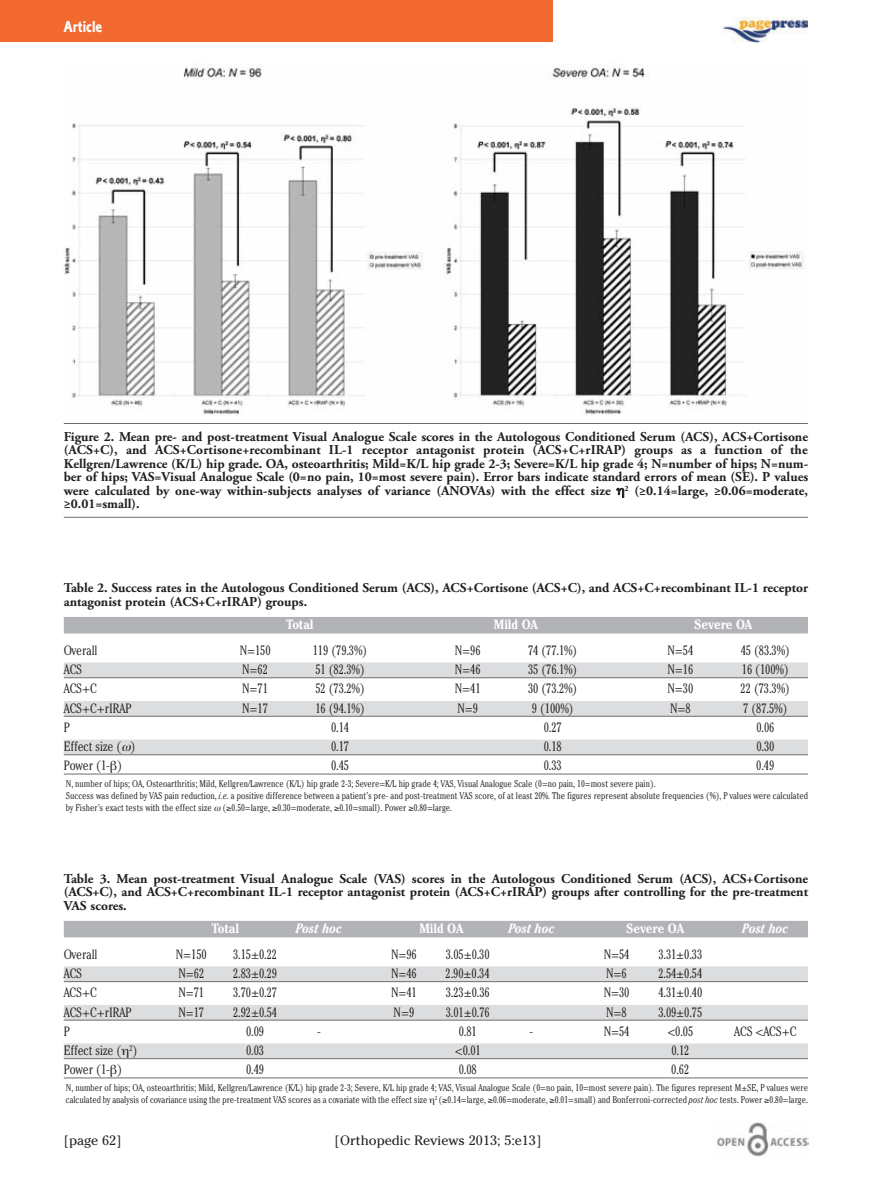
<style>
.page{position:relative;width:893px;height:1191px;background:#fff}
.page>*{position:absolute;margin:0;border:0;box-sizing:border-box;transform-origin:0 0}
.t1{font:16.5px "Corinthian Bold Condensed Plain";color:#fff}
.t2{font:700 13.5px/13.5px "Adobe Garamond Pro";color:#231f20;text-align:justify}
.t3{font:300 condensed 13.5px "Cheltenham";letter-spacing:-.01em;color:#231f20}
.t4{font:700 13.5px/13.5px "Adobe Garamond";color:#231f20}
.t5{font:700 condensed 13.5px "Cheltenham";letter-spacing:-.01em;color:#fff}
.t6{font:13.5px "Cheltenham";color:#231f20}
.t7{font:italic 700 condensed 13.5px "Cheltenham";letter-spacing:-.01em;color:#fff}
.t8{font:300 condensed 9.75px/12px "Cheltenham";color:#231f20}
.s1{font-style:italic}
</style>
<div class="page">
<div style="left:0;top:0;width:553px;height:42px;background:#f26a30"></div>
<img style="left:717px;top:1123px;width:91px;height:34px">
<img style="left:723px;top:17px;width:84px;height:26px">
<img style="left:64px;top:64px;width:740px;height:351px">
<hr style="left:64px;top:423px;width:744px;height:1px;background:#6c6d70">
<hr style="left:64px;top:517px;width:744px;height:1px;background:#6c6d70">
<div style="left:64px;top:617px;width:744px;height:16px;background:#b2b3b7"></div>
<div style="left:64px;top:662px;width:744px;height:15px;background:#dcdddf"></div>
<hr style="left:64px;top:677px;width:744px;height:1px;background:#6c6d70">
<div style="left:64px;top:701px;width:744px;height:15px;background:#dcdddf"></div>
<hr style="left:64px;top:716px;width:744px;height:1px;background:#6c6d70">
<div style="left:64px;top:739px;width:744px;height:15px;background:#dcdddf"></div>
<hr style="left:64px;top:754px;width:744px;height:1px;background:#6c6d70">
<hr style="left:64px;top:774px;width:744px;height:1px;background:#6c6d70">
<div style="left:64px;top:921px;width:744px;height:16px;background:#b2b3b7"></div>
<div style="left:64px;top:966px;width:744px;height:15px;background:#dcdddf"></div>
<hr style="left:64px;top:981px;width:744px;height:1px;background:#6c6d70">
<div style="left:64px;top:1005px;width:744px;height:15px;background:#dcdddf"></div>
<hr style="left:64px;top:1020px;width:744px;height:1px;background:#6c6d70">
<div style="left:64px;top:1043px;width:744px;height:15px;background:#dcdddf"></div>
<hr style="left:64px;top:1058px;width:744px;height:1px;background:#6c6d70">
<hr style="left:64px;top:1077px;width:744px;height:1px;background:#6c6d70">
<h1 class="t1" style="left:63px;top:21px;width:40px">Article</h1>
<p class="t2" style="left:64px;top:431px;width:746px">Figure 2. Mean pre- and post-treatment Visual Analogue Scale scores in the Autologous Conditioned Serum (ACS), ACS+Cortisone (ACS+C), and ACS+Cortisone+recombinant IL-1 receptor antagonist protein (ACS+C+rIRAP) groups as a function of the Kellgren/Lawrence (K/L) hip grade. OA, osteoarthritis; Mild=K/L hip grade 2-3; Severe=K/L hip grade 4; N=number of hips; N=num&shy;ber of hips; VAS=Visual Analogue Scale (0=no pain, 10=most severe pain). Error bars indicate standard errors of mean (SE). P values were calculated by one-way within-subjects analyses of variance (ANOVAs) with the effect size <sup>2</sup> (≥0.14=large, ≥0.06=moderate, ≥0.01=small).</p>
<h2 class="t4" style="left:64px;top:582px;width:746px">Table 2. Success rates in the Autologous Conditioned Serum (ACS), ACS+Cortisone (ACS+C), and ACS+C+recombinant IL-1 receptor antagonist protein (ACS+C+rIRAP) groups.</h2>
<h2 class="t5" style="left:286px;top:620px;width:29px">Total</h2>
<h2 class="t5" style="left:494px;top:620px;width:46px">Mild OA</h2>
<h2 class="t5" style="left:694px;top:620px;width:60px">Severe OA</h2>
<h2 class="t3" style="left:64px;top:645px;width:35px">Overall</h2>
<h2 class="t3" style="left:240px;top:645px;width:32px">N=150</h2>
<h2 class="t3" style="left:313px;top:645px;width:56px">119 (79.3%)</h2>
<h2 class="t3" style="left:455px;top:645px;width:27px">N=96</h2>
<h2 class="t3" style="left:528px;top:645px;width:51px">74 (77.1%)</h2>
<h2 class="t3" style="left:667px;top:645px;width:27px">N=54</h2>
<h2 class="t3" style="left:741px;top:645px;width:51px">45 (83.3%)</h2>
<h2 class="t3" style="left:64px;top:664px;width:20px">ACS</h2>
<h2 class="t3" style="left:242px;top:664px;width:27px">N=62</h2>
<h2 class="t3" style="left:315px;top:664px;width:51px">51 (82.3%)</h2>
<h2 class="t3" style="left:455px;top:664px;width:27px">N=46</h2>
<h2 class="t3" style="left:528px;top:664px;width:51px">35 (76.1%)</h2>
<h2 class="t3" style="left:667px;top:664px;width:27px">N=16</h2>
<h2 class="t3" style="left:742px;top:664px;width:49px">16 (100%)</h2>
<h2 class="t3" style="left:64px;top:684px;width:35px">ACS+C</h2>
<h2 class="t3" style="left:242px;top:684px;width:27px">N=71</h2>
<h2 class="t3" style="left:315px;top:684px;width:51px">52 (73.2%)</h2>
<h2 class="t3" style="left:455px;top:684px;width:27px">N=41</h2>
<h2 class="t3" style="left:528px;top:684px;width:51px">30 (73.2%)</h2>
<h2 class="t3" style="left:667px;top:684px;width:27px">N=30</h2>
<h2 class="t3" style="left:741px;top:684px;width:51px">22 (73.3%)</h2>
<h2 class="t3" style="left:64px;top:703px;width:69px">ACS+C+rIRAP</h2>
<h2 class="t3" style="left:242px;top:703px;width:27px">N=17</h2>
<h2 class="t3" style="left:315px;top:703px;width:51px">16 (94.1%)</h2>
<h2 class="t3" style="left:457px;top:703px;width:22px">N=9</h2>
<h2 class="t3" style="left:532px;top:703px;width:43px">9 (100%)</h2>
<h2 class="t3" style="left:670px;top:703px;width:22px">N=8</h2>
<h2 class="t3" style="left:743px;top:703px;width:46px">7 (87.5%)</h2>
<h2 class="t3" style="left:64px;top:722px;width:7px">P</h2>
<h2 class="t3" style="left:331px;top:722px;width:20px">0.14</h2>
<h2 class="t3" style="left:544px;top:722px;width:20px">0.27</h2>
<h2 class="t3" style="left:756px;top:722px;width:20px">0.06</h2>
<h2 class="t3" style="left:64px;top:741px;width:73px">Effect size ( )</h2>
<h2 class="t3" style="left:331px;top:741px;width:20px">0.17</h2>
<h2 class="t3" style="left:544px;top:741px;width:20px">0.18</h2>
<h2 class="t3" style="left:756px;top:741px;width:20px">0.30</h2>
<h2 class="t3" style="left:64px;top:761px;width:60px">Power (1- )</h2>
<h2 class="t3" style="left:331px;top:761px;width:20px">0.45</h2>
<h2 class="t3" style="left:544px;top:761px;width:20px">0.33</h2>
<h2 class="t3" style="left:756px;top:761px;width:20px">0.49</h2>
<p class="t8" style="left:66px;top:778px;width:744px">N, number of hips; OA, Osteoarthritis; Mild, Kellgren/Lawrence (K/L) hip grade 2-3; Severe=K/L hip grade 4; VAS, Visual Analogue Scale (0=no pain, 10=most severe pain).<br>Success was defined by VAS pain reduction, <span class="s1">i.e</span>. a positive difference between a patient’s pre- and post-treatment VAS score, of at least 20%. The figures represent absolute frequencies (%), P values were calculated by Fisher’s exact tests with the effect size (≥0.50=large, ≥0.30=moderate, ≥0.10=small). Power ≥0.80=large.</p>
<p class="t4" style="left:64px;top:872px;width:746px;text-align:justify">Table 3. Mean post-treatment Visual Analogue Scale (VAS) scores in the Autologous Conditioned Serum (ACS), ACS+Cortisone (ACS+C), and ACS+C+recombinant IL-1 receptor antagonist protein (ACS+C+rIRAP) groups after controlling for the pre-treatment VAS scores.</p>
<h2 class="t5" style="left:211px;top:923px;width:29px">Total</h2>
<h2 class="t7" style="left:296px;top:923px;width:48px">Post hoc</h2>
<h2 class="t5" style="left:419px;top:923px;width:46px">Mild OA</h2>
<h2 class="t7" style="left:508px;top:923px;width:48px">Post hoc</h2>
<h2 class="t5" style="left:626px;top:923px;width:60px">Severe OA</h2>
<h2 class="t7" style="left:742px;top:923px;width:48px">Post hoc</h2>
<h2 class="t3" style="left:64px;top:949px;width:35px">Overall</h2>
<h2 class="t3" style="left:176px;top:949px;width:32px">N=150</h2>
<h2 class="t3" style="left:233px;top:949px;width:45px">3.15±0.22</h2>
<h2 class="t3" style="left:391px;top:949px;width:27px">N=96</h2>
<h2 class="t3" style="left:446px;top:949px;width:45px">3.05±0.30</h2>
<h2 class="t3" style="left:604px;top:949px;width:27px">N=54</h2>
<h2 class="t3" style="left:658px;top:949px;width:45px">3.31±0.33</h2>
<h2 class="t3" style="left:64px;top:968px;width:20px">ACS</h2>
<h2 class="t3" style="left:178px;top:968px;width:27px">N=62</h2>
<h2 class="t3" style="left:233px;top:968px;width:45px">2.83±0.29</h2>
<h2 class="t3" style="left:391px;top:968px;width:27px">N=46</h2>
<h2 class="t3" style="left:446px;top:968px;width:45px">2.90±0.34</h2>
<h2 class="t3" style="left:606px;top:968px;width:22px">N=6</h2>
<h2 class="t3" style="left:658px;top:968px;width:45px">2.54±0.54</h2>
<h2 class="t3" style="left:64px;top:987px;width:35px">ACS+C</h2>
<h2 class="t3" style="left:178px;top:987px;width:27px">N=71</h2>
<h2 class="t3" style="left:233px;top:987px;width:45px">3.70±0.27</h2>
<h2 class="t3" style="left:391px;top:987px;width:27px">N=41</h2>
<h2 class="t3" style="left:446px;top:987px;width:45px">3.23±0.36</h2>
<h2 class="t3" style="left:604px;top:987px;width:27px">N=30</h2>
<h2 class="t3" style="left:658px;top:987px;width:45px">4.31±0.40</h2>
<h2 class="t3" style="left:64px;top:1007px;width:69px">ACS+C+rIRAP</h2>
<h2 class="t3" style="left:178px;top:1007px;width:27px">N=17</h2>
<h2 class="t3" style="left:233px;top:1007px;width:45px">2.92±0.54</h2>
<h2 class="t3" style="left:394px;top:1007px;width:22px">N=9</h2>
<h2 class="t3" style="left:446px;top:1007px;width:45px">3.01±0.76</h2>
<h2 class="t3" style="left:606px;top:1007px;width:22px">N=8</h2>
<h2 class="t3" style="left:658px;top:1007px;width:45px">3.09±0.75</h2>
<h2 class="t3" style="left:64px;top:1026px;width:7px">P</h2>
<h2 class="t3" style="left:246px;top:1026px;width:20px">0.09</h2>
<h2 class="t3" style="left:317px;top:1026px;width:5px">-</h2>
<h2 class="t3" style="left:459px;top:1026px;width:20px">0.81</h2>
<h2 class="t3" style="left:530px;top:1026px;width:5px">-</h2>
<h2 class="t3" style="left:604px;top:1026px;width:27px">N=54</h2>
<h2 class="t3" style="left:667px;top:1026px;width:28px">&lt;0.05</h2>
<h2 class="t3" style="left:734px;top:1026px;width:64px">ACS &lt;ACS+C</h2>
<h2 class="t3" style="left:64px;top:1045px;width:75px">Effect size ( <sup>2</sup>)</h2>
<h2 class="t3" style="left:246px;top:1045px;width:20px">0.03</h2>
<h2 class="t3" style="left:455px;top:1045px;width:28px">&lt;0.01</h2>
<h2 class="t3" style="left:671px;top:1045px;width:20px">0.12</h2>
<h2 class="t3" style="left:64px;top:1064px;width:60px">Power (1- )</h2>
<h2 class="t3" style="left:246px;top:1064px;width:20px">0.49</h2>
<h2 class="t3" style="left:459px;top:1064px;width:20px">0.08</h2>
<h2 class="t3" style="left:671px;top:1064px;width:20px">0.62</h2>
<p class="t8" style="left:66px;top:1082px;width:744px">N, number of hips; OA, osteoarthritis; Mild, Kellgren/Lawrence (K/L) hip grade 2-3; Severe, K/L hip grade 4; VAS, Visual Analogue Scale (0=no pain, 10=most severe pain). The figures represent M±SE, P values were calculated by analysis of covariance using the pre-treatment VAS scores as a covariate with the effect size <sup>2</sup> (≥0.14=large, ≥0.06=moderate, ≥0.01=small) and Bonferroni-corrected <span class="s1">post hoc</span> tests. Power ≥0.80=large.</p>
<h2 class="t6" style="left:64px;top:1132px;width:59px">[page 62]</h2>
<h2 class="t6" style="left:335px;top:1132px;width:208px">[Orthopedic Reviews 2013; 5:e13]</h2>
</div>
